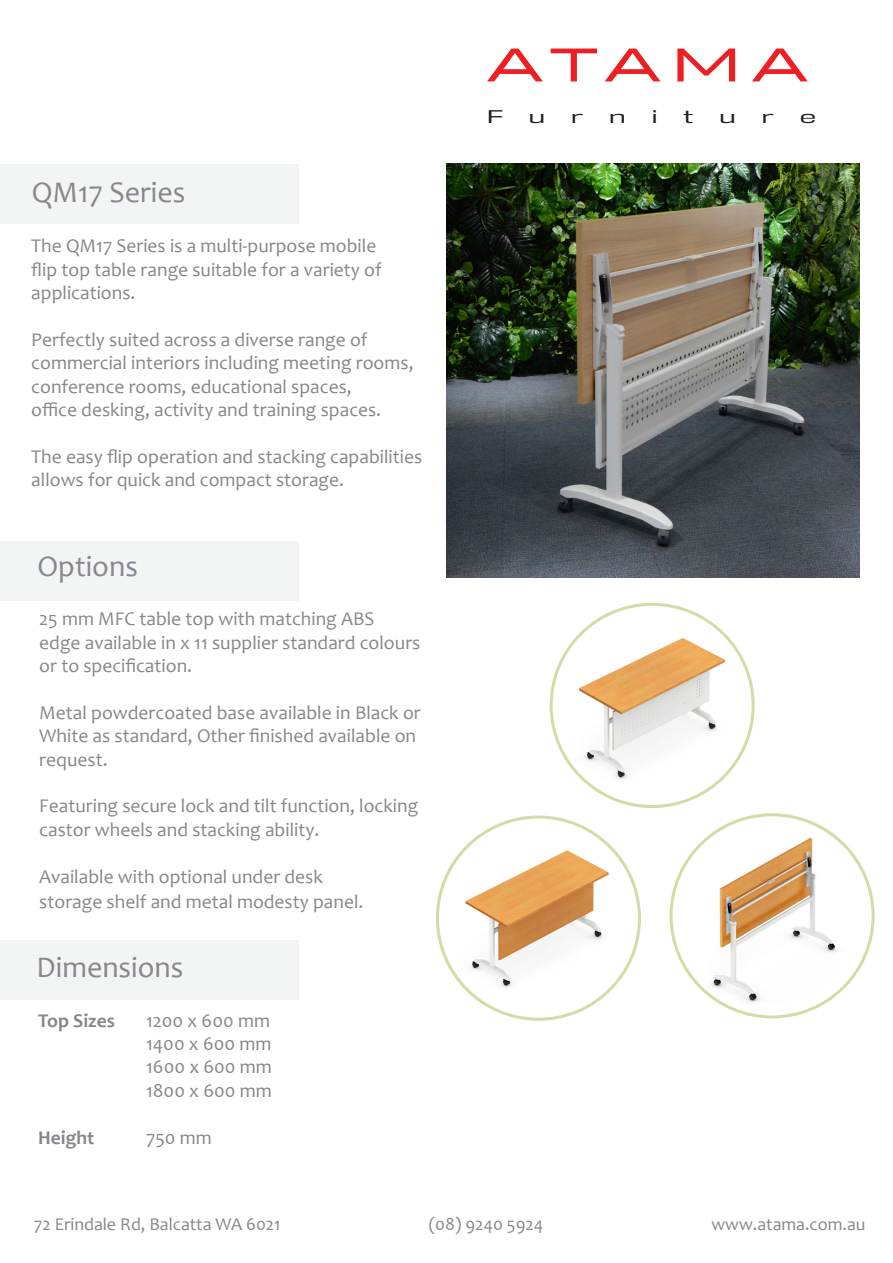
<style>
.page{position:relative;width:893px;height:1263px;background:#fff}
.page>*{position:absolute;margin:0;border:0;box-sizing:border-box;transform-origin:0 0}
.t1{font:500 46.95px "Halogen";letter-spacing:.17em;color:#ee1f23;scale:1.22 1}
.t2{font:30px "Candara";color:#88858c}
.t3{font:30px "Candara";color:#88868e}
.t4{font:19.5px/23.4px "Candara";color:#88858c}
.t5{font:19.5px/23.4px "Candara";color:#88868e}
.t6{font:700 19.5px "Candara";color:#88858c}
.t7{font:18px "Candara";color:#88868e}
.t8{font:16.95px "DDT Bk";color:#231f20;scale:1.6 1}
</style>
<div class="page">
<div style="left:0;top:541px;width:298px;height:60px;background:#f3f4f4"></div>
<div style="left:0;top:941px;width:299px;height:59px;background:#f3f4f4"></div>
<div style="left:0;top:164px;width:299px;height:59px;background:#f3f4f4"></div>
<img style="left:446px;top:164px;width:414px;height:413px">
<img style="left:549px;top:602px;width:201px;height:199px">
<img style="left:436px;top:819px;width:205px;height:201px">
<img style="left:669px;top:814px;width:202px;height:198px">
<p class="t2" style="left:32px;top:173px;width:155px">QM17 Series</p>
<p class="t4" style="left:31px;top:234px;width:346px">The QM17 Series is a multi-purpose mobile</p>
<p class="t4" style="left:31px;top:258px;width:352px">flip top table range suitable for a variety of</p>
<p class="t4" style="left:31px;top:281px;width:106px">applications.</p>
<p class="t4" style="left:31px;top:328px;width:338px">Perfectly suited across a diverse range of</p>
<p class="t4" style="left:31px;top:351px;width:384px">commercial interiors including meeting rooms,</p>
<p class="t4" style="left:31px;top:375px;width:322px">conference rooms, educational spaces,</p>
<p class="t4" style="left:31px;top:398px;width:351px">office desking, activity and training spaces.</p>
<p class="t4" style="left:31px;top:445px;width:392px">The easy flip operation and stacking capabilities allows for quick and compact storage.</p>
<p class="t3" style="left:38px;top:548px;width:102px">Options</p>
<p class="t5" style="left:39px;top:607px;width:337px">25 mm MFC table top with matching ABS</p>
<p class="t5" style="left:39px;top:630px;width:383px">edge available in x 11 supplier standard colours</p>
<p class="t5" style="left:39px;top:654px;width:154px">or to specification.</p>
<p class="t5" style="left:39px;top:701px;width:383px">Metal powdercoated base available in Black or<br>White as standard, Other finished available on request.</p>
<p class="t5" style="left:39px;top:794px;width:380px">Featuring secure lock and tilt function, locking castor wheels and stacking ability.</p>
<p class="t5" style="left:39px;top:864px;width:285px">Available with optional under desk</p>
<p class="t5" style="left:39px;top:890px;width:326px">storage shelf and metal modesty panel.</p>
<p class="t2" style="left:37px;top:948px;width:148px">Dimensions</p>
<p class="t6" style="left:38px;top:1008px;width:78px">Top Sizes</p>
<p class="t4" style="left:146px;top:1008px;width:125px">1200 x 600 mm</p>
<p class="t4" style="left:146px;top:1032px;width:127px">1400 x 600 mm</p>
<p class="t4" style="left:146px;top:1055px;width:127px">1600 x 600 mm</p>
<p class="t4" style="left:146px;top:1078px;width:127px">1800 x 600 mm</p>
<p class="t6" style="left:38px;top:1125px;width:58px">Height</p>
<p class="t4" style="left:146px;top:1125px;width:67px">750 mm</p>
<p class="t1" style="left:487px;top:36px;width:264px">ATAMA</p>
<p class="t8" style="left:487px;top:106px;width:12px">F</p>
<p class="t8" style="left:528px;top:106px;width:12px">u</p>
<p class="t8" style="left:571px;top:106px;width:9px">r</p>
<p class="t8" style="left:609px;top:106px;width:12px">n</p>
<p class="t8" style="left:651px;top:106px;width:6px">i</p>
<p class="t8" style="left:683px;top:106px;width:8px">t</p>
<p class="t8" style="left:719px;top:106px;width:12px">u</p>
<p class="t8" style="left:762px;top:106px;width:9px">r</p>
<p class="t8" style="left:799px;top:106px;width:12px">e</p>
<p class="t7" style="left:34px;top:1213px;width:248px">72 Erindale Rd, Balcatta WA 6021</p>
<p class="t7" style="left:429px;top:1213px;width:116px">(08) 9240 5924</p>
<p class="t7" style="left:711px;top:1213px;width:156px">www.atama.com.au</p>
</div>
